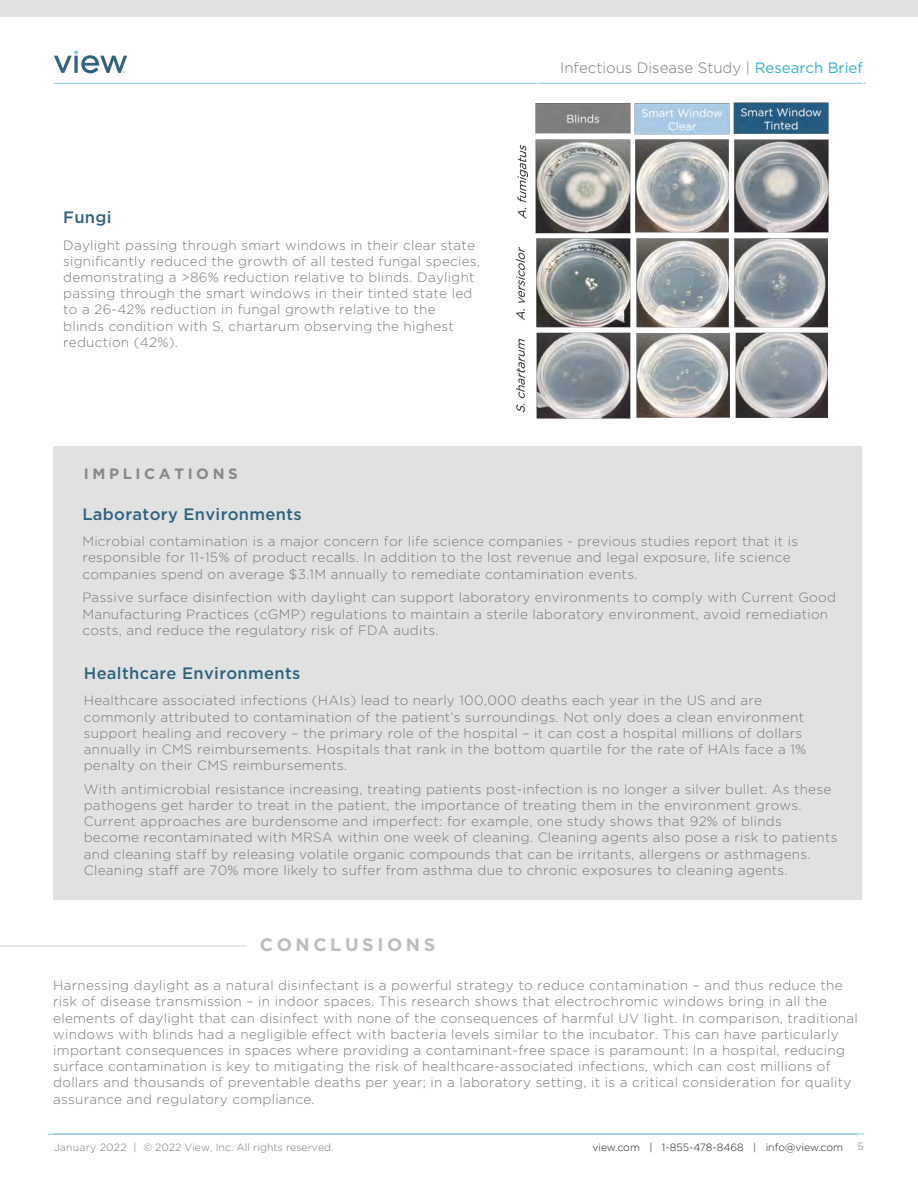
<style>
.page{position:relative;width:918px;height:1188px;background:#fff}
.page>*{position:absolute;margin:0;border:0;box-sizing:border-box;transform-origin:0 0}
.t1{font:700 18px "Gotham";letter-spacing:.2em;color:#bfbdbc}
.t2{font:500 16.5px "Gotham";letter-spacing:.02em;color:#2d637e}
.t3{font:300 15px "Gotham";color:#767a79}
.t4{font:700 15px "Gotham";letter-spacing:.24em;color:#888789}
.t5{font:300 13.5px/16.2px "Gotham";letter-spacing:.02em;color:#767a79}
.t6{font:300 10.5px "Gotham";color:#767a79}
.t7{font:300 10.5px "Gotham";color:#231f20}
.s1{font-weight:400;color:#32afc8}
</style>
<div class="page">
<hr style="left:54px;top:1134px;width:810px;height:1px;background:#8ac4dc">
<hr style="left:48px;top:1134px;width:810px;height:1px;background:#8ac4dc">
<hr style="left:54px;top:83px;width:812px;height:1px;background:#8ac4dc">
<svg style="left:54px;top:50px;width:73px;height:23px"></svg>
<div style="left:0;top:0;width:918px;height:17px;background:#e1e1e1"></div>
<img style="left:516px;top:102px;width:313px;height:317px">
<hr style="left:0;top:945px;width:247px;height:2px;background:#e1e1e1">
<div style="left:54px;top:446px;width:808px;height:453px;background:#e1e1e1"></div>
<p class="t2" style="left:63px;top:206px;width:50px">Fungi</p>
<p class="t5" style="left:63px;top:236px;width:418px">Daylight passing through smart windows in their clear state significantly reduced the growth of all tested fungal species, demonstrating a &gt;86% reduction relative to blinds. Daylight passing through the smart windows in their tinted state led to a 26-42% reduction in fungal growth relative to the<br>blinds condition with S. chartarum observing the highest reduction (42%).</p>
<p class="t3" style="left:560px;top:59px;width:304px">Infectious Disease Study | <span class="s1">Research Brief</span></p>
<p class="t4" style="left:84px;top:465px;width:155px">IMPLICATIONS</p>
<p class="t2" style="left:82px;top:503px;width:221px">Laboratory Environments</p>
<p class="t5" style="left:82px;top:533px;width:717px">Microbial contamination is a major concern for life science companies - previous studies report that it is responsible for 11-15% of product recalls. In addition to the lost revenue and legal exposure, life science companies spend on average $3.1M annually to remediate contamination events.</p>
<p class="t5" style="left:82px;top:589px;width:755px">Passive surface disinfection with daylight can support laboratory environments to comply with Current Good<br>Manufacturing Practices (cGMP) regulations to maintain a sterile laboratory environment, avoid remediation costs, and reduce the regulatory risk of FDA audits.</p>
<p class="t2" style="left:84px;top:662px;width:218px">Healthcare Environments</p>
<p class="t5" style="left:84px;top:692px;width:724px">Healthcare associated infections (HAIs) lead to nearly 100,000 deaths each year in the US and are commonly attributed to contamination of the patient’s surroundings. Not only does a clean environment support healing and recovery – the primary role of the hospital – it can cost a hospital millions of dollars annually in CMS reimbursements. Hospitals that rank in the bottom quartile for the rate of HAIs face a 1% penalty on their CMS reimbursements.</p>
<p class="t5" style="left:84px;top:781px;width:755px">With antimicrobial resistance increasing, treating patients post-infection is no longer a silver bullet. As these pathogens get harder to treat in the patient, the importance of treating them in the environment grows.<br>Current approaches are burdensome and imperfect: for example, one study shows that 92% of blinds become recontaminated with MRSA within one week of cleaning. Cleaning agents also pose a risk to patients and cleaning staff by releasing volatile organic compounds that can be irritants, allergens or asthmagens.<br>Cleaning staff are 70% more likely to suffer from asthma due to chronic exposures to cleaning agents.</p>
<h1 class="t1" style="left:260px;top:934px;width:177px">CONCLUSIONS</h1>
<p class="t5" style="left:53px;top:977px;width:806px">Harnessing daylight as a natural disinfectant is a powerful strategy to reduce contamination – and thus reduce the risk of disease transmission – in indoor spaces. This research shows that electrochromic windows bring in all the elements of daylight that can disinfect with none of the consequences of harmful UV light. In comparison, traditional windows with blinds had a negligible effect with bacteria levels similar to the incubator. This can have particularly important consequences in spaces where providing a contaminant-free space is paramount: In a hospital, reducing surface contamination is key to mitigating the risk of healthcare-associated infections, which can cost millions of dollars and thousands of preventable deaths per year; in a laboratory setting, it is a critical consideration for quality assurance and regulatory compliance.</p>
<p class="t6" style="left:54px;top:1141px;width:281px">January 2022 | © 2022 View, Inc. All rights reserved.</p>
<p class="t7" style="left:592px;top:1141px;width:252px">view.com | 1-855-478-8468 | info@view.com</p>
<p class="t6" style="left:858px;top:1141px;width:8px">5</p>
</div>
